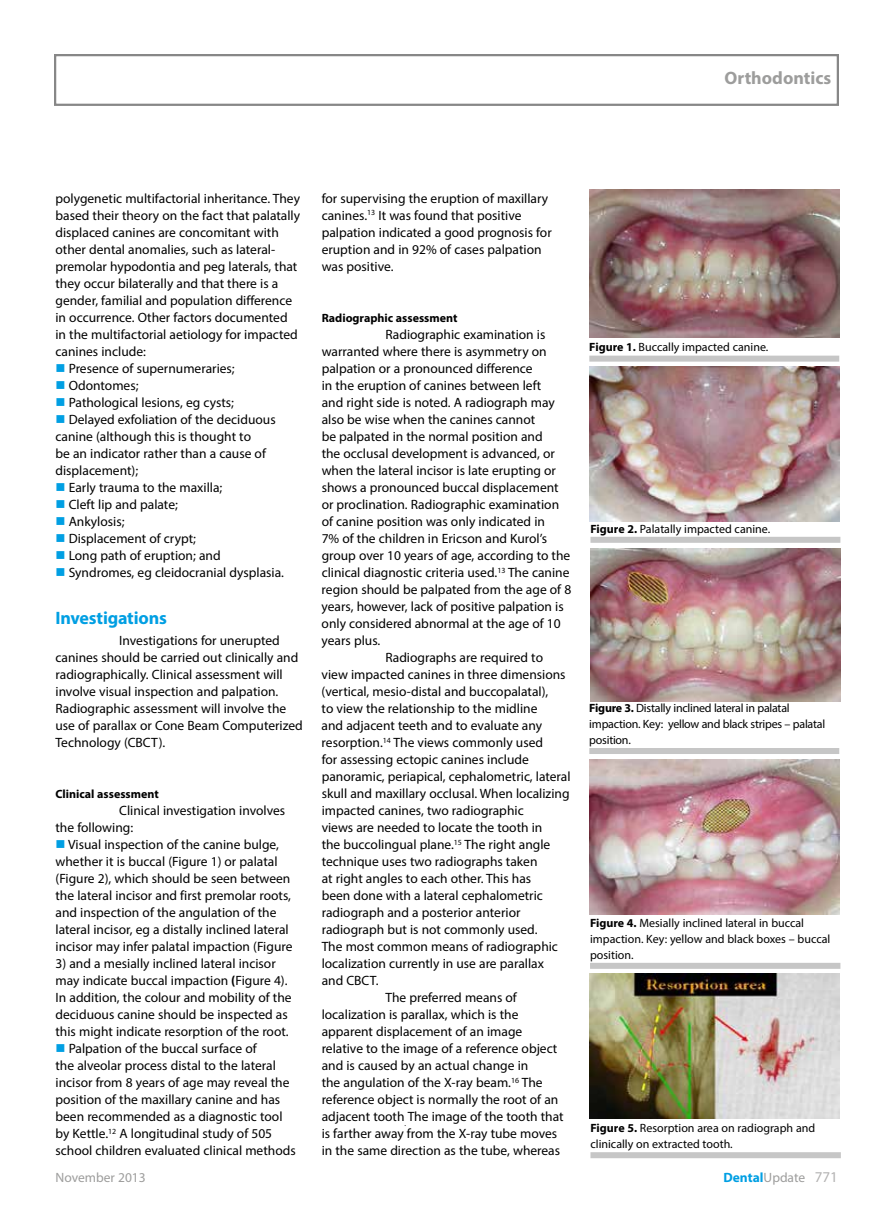
<style>
.page{position:relative;width:893px;height:1212px;background:#fff}
.page>*{position:absolute;margin:0;border:0;box-sizing:border-box;transform-origin:0 0}
.t1{font:700 18px "Myriad Pro";letter-spacing:-.01em;color:#009fe3}
.t2{font:700 18px "Myriad Pro";color:#9d9d9c}
.t3{font:13.5px/17px "Myriad Pro";color:#000}
.t4{font:700 13.5px "Myriad Pro";color:#009fe3}
.t5{font:13.5px "Myriad Pro";color:#9d9d9c}
.t6{font:12px/15.8px "Myriad Pro";color:#000}
.t7{font:12px/15.8px "Myriad Pro";letter-spacing:-.02em;color:#000}
.t8{font:700 12px "Myriad Pro";color:#000}
.s1{color:#009fe3}
.s2{font-weight:700}
.s3{font-weight:400;color:#9d9d9c}
.s4{font-weight:400;font-size:15px;color:#b3b2b2}
</style>
<div class="page">
<div style="left:54px;top:54px;width:785px;height:52px;border:2px solid #878787"></div>
<img style="left:590px;top:189px;width:250px;height:149px">
<img style="left:590px;top:367px;width:250px;height:154px">
<img style="left:590px;top:548px;width:250px;height:153px">
<img style="left:589px;top:760px;width:250px;height:155px">
<img style="left:590px;top:973px;width:249px;height:145px">
<div style="left:589px;top:356px;width:250px;height:6px;background:#c6c6c6"></div>
<div style="left:590px;top:537px;width:250px;height:6px;background:#c6c6c6"></div>
<div style="left:589px;top:748px;width:250px;height:6px;background:#c6c6c6"></div>
<div style="left:590px;top:963px;width:250px;height:6px;background:#c6c6c6"></div>
<div style="left:590px;top:1152px;width:251px;height:6px;background:#c6c6c6"></div>
<h1 class="t2" style="left:724px;top:66px;width:108px">Orthodontics</h1>
<p class="t3" style="left:56px;top:190px;width:246px">polygenetic multifactorial inheritance. They based their theory on the fact that palatally displaced canines are concomitant with other dental anomalies, such as lateral&shy;premolar hypodontia and peg laterals, that they occur bilaterally and that there is a gender, familial and population difference in occurrence. Other factors documented in the multifactorial aetiology for impacted canines include:</p>
<p class="t3" style="left:56px;top:360px;width:181px"><span class="s1">■</span> Presence of supernumeraries;</p>
<p class="t3" style="left:56px;top:377px;width:85px"><span class="s1">■</span> Odontomes;</p>
<p class="t3" style="left:56px;top:394px;width:180px"><span class="s1">■</span> Pathological lesions, eg cysts;</p>
<p class="t3" style="left:56px;top:411px;width:222px"><span class="s1">■</span> Delayed exfoliation of the deciduous canine (although this is thought to<br>be an indicator rather than a cause of displacement);</p>
<p class="t3" style="left:56px;top:479px;width:168px"><span class="s1">■</span> Early trauma to the maxilla;</p>
<p class="t3" style="left:56px;top:496px;width:124px"><span class="s1">■</span> Cleft lip and palate;</p>
<p class="t3" style="left:56px;top:513px;width:71px"><span class="s1">■</span> Ankylosis;</p>
<p class="t3" style="left:56px;top:530px;width:142px"><span class="s1">■</span> Displacement of crypt;</p>
<p class="t3" style="left:56px;top:547px;width:167px"><span class="s1">■</span> Long path of eruption; and</p>
<p class="t3" style="left:56px;top:564px;width:230px"><span class="s1">■</span> Syndromes, eg cleidocranial dysplasia.</p>
<h1 class="t1" style="left:56px;top:606px;width:113px">Investigations</h1>
<p class="t3" style="left:56px;top:632px;width:249px;text-indent:64px">Investigations for unerupted canines should be carried out clinically and radiographically. Clinical assessment will involve visual inspection and palpation.<br>Radiographic assessment will involve the use of parallax or Cone Beam Computerized Technology (CBCT).</p>
<p class="t8" style="left:56px;top:786px;width:105px">Clinical assessment</p>
<p class="t3" style="left:56px;top:802px;width:231px;text-indent:64px">Clinical investigation involves the following:</p>
<p class="t3" style="left:56px;top:836px;width:238px"><span class="s1">■</span> Visual inspection of the canine bulge, whether it is buccal (Figure 1) or palatal (Figure 2), which should be seen between the lateral incisor and first premolar roots, and inspection of the angulation of the lateral incisor, eg a distally inclined lateral incisor may infer palatal impaction (Figure</p>
<p class="t3" style="left:56px;top:955px;width:238px">3) and a mesially inclined lateral incisor may indicate buccal impaction <span class="s2">(</span>Figure 4).<br>In addition, the colour and mobility of the deciduous canine should be inspected as this might indicate resorption of the root.</p>
<p class="t3" style="left:56px;top:1040px;width:242px"><span class="s1">■</span> Palpation of the buccal surface of<br>the alveolar process distal to the lateral incisor from 8 years of age may reveal the position of the maxillary canine and has been recommended as a diagnostic tool by Kettle.<sup>12</sup> A longitudinal study of 505 school children evaluated clinical methods</p>
<p class="t3" style="left:322px;top:190px;width:232px">for supervising the eruption of maxillary canines.<sup>13</sup> It was found that positive palpation indicated a good prognosis for eruption and in 92% of cases palpation was positive.</p>
<p class="t8" style="left:322px;top:310px;width:137px">Radiographic assessment</p>
<p class="t3" style="left:385px;top:326px;width:161px">Radiographic examination is</p>
<p class="t3" style="left:322px;top:343px;width:227px">warranted where there is asymmetry on</p>
<p class="t3" style="left:322px;top:360px;width:213px">palpation or a pronounced difference</p>
<p class="t3" style="left:322px;top:377px;width:221px">in the eruption of canines between left</p>
<p class="t3" style="left:322px;top:394px;width:235px">and right side is noted. A radiograph may</p>
<p class="t3" style="left:322px;top:411px;width:215px">also be wise when the canines cannot</p>
<p class="t3" style="left:322px;top:428px;width:223px">be palpated in the normal position and</p>
<p class="t3" style="left:322px;top:445px;width:235px">the occlusal development is advanced, or</p>
<p class="t3" style="left:322px;top:462px;width:236px">when the lateral incisor is late erupting or</p>
<p class="t3" style="left:322px;top:479px;width:238px">shows a pronounced buccal displacement</p>
<p class="t3" style="left:322px;top:496px;width:239px">or proclination. Radiographic examination</p>
<p class="t3" style="left:322px;top:513px;width:225px">of canine position was only indicated in</p>
<p class="t3" style="left:322px;top:530px;width:227px">7% of the children in Ericson and Kurol’s</p>
<p class="t3" style="left:322px;top:547px;width:250px">group over 10 years of age, according to the</p>
<p class="t3" style="left:322px;top:564px;width:249px">clinical diagnostic criteria used.<sup>13</sup> The canine</p>
<p class="t3" style="left:322px;top:581px;width:251px">region should be palpated from the age of 8</p>
<p class="t3" style="left:322px;top:598px;width:244px">years, however, lack of positive palpation is</p>
<p class="t3" style="left:322px;top:615px;width:241px">only considered abnormal at the age of 10</p>
<p class="t3" style="left:322px;top:632px;width:60px">years plus.</p>
<p class="t3" style="left:385px;top:649px;width:159px">Radiographs are required to</p>
<p class="t3" style="left:322px;top:666px;width:245px">view impacted canines in three dimensions</p>
<p class="t3" style="left:322px;top:683px;width:228px">(vertical, mesio-distal and buccopalatal),</p>
<p class="t3" style="left:322px;top:700px;width:217px">to view the relationship to the midline</p>
<p class="t3" style="left:322px;top:717px;width:222px">and adjacent teeth and to evaluate any</p>
<p class="t3" style="left:322px;top:734px;width:223px">resorption.<sup>14</sup> The views commonly used</p>
<p class="t3" style="left:322px;top:751px;width:209px">for assessing ectopic canines include</p>
<p class="t3" style="left:322px;top:768px;width:250px">panoramic, periapical, cephalometric, lateral</p>
<p class="t3" style="left:322px;top:785px;width:249px">skull and maxillary occlusal. When localizing</p>
<p class="t3" style="left:322px;top:802px;width:204px">impacted canines, two radiographic</p>
<p class="t3" style="left:322px;top:819px;width:222px">views are needed to locate the tooth in</p>
<p class="t3" style="left:322px;top:836px;width:230px">the buccolingual plane.<sup>15</sup> The right angle</p>
<p class="t3" style="left:322px;top:853px;width:217px">technique uses two radiographs taken</p>
<p class="t3" style="left:322px;top:870px;width:211px">at right angles to each other. This has</p>
<p class="t3" style="left:322px;top:887px;width:223px">been done with a lateral cephalometric</p>
<p class="t3" style="left:322px;top:904px;width:200px">radiograph and a posterior anterior</p>
<p class="t3" style="left:322px;top:921px;width:217px">radiograph but is not commonly used.</p>
<p class="t3" style="left:322px;top:938px;width:238px">The most common means of radiographic</p>
<p class="t3" style="left:322px;top:955px;width:224px">localization currently in use are parallax</p>
<p class="t3" style="left:322px;top:972px;width:58px">and CBCT.</p>
<p class="t3" style="left:385px;top:989px;width:133px">The preferred means of</p>
<p class="t3" style="left:322px;top:1006px;width:198px">localization is parallax, which is the</p>
<p class="t3" style="left:322px;top:1023px;width:202px">apparent displacement of an image</p>
<p class="t3" style="left:322px;top:1040px;width:237px">relative to the image of a reference object</p>
<p class="t3" style="left:322px;top:1057px;width:208px">and is caused by an actual change in</p>
<p class="t3" style="left:322px;top:1074px;width:222px">the angulation of the X-ray beam.<sup>16</sup> The</p>
<p class="t3" style="left:322px;top:1091px;width:238px">reference object is normally the root of an</p>
<p class="t3" style="left:322px;top:1108px;width:243px">adjacent tooth<sub>.</sub> The image of the tooth that</p>
<p class="t3" style="left:322px;top:1125px;width:237px">is farther away from the X-ray tube moves</p>
<p class="t3" style="left:322px;top:1142px;width:240px">in the same direction as the tube, whereas</p>
<p class="t6" style="left:589px;top:339px;width:181px"><span class="s2">Figure 1.</span> Buccally impacted canine.</p>
<p class="t6" style="left:590px;top:520px;width:181px"><span class="s2">Figure 2.</span> Palatally impacted canine.</p>
<p class="t7" style="left:589px;top:700px;width:237px"><span class="s2">Figure 3.</span> Distally inclined lateral in palatal impaction. Key: yellow and black stripes – palatal position.</p>
<p class="t6" style="left:590px;top:915px;width:242px"><span class="s2">Figure 4.</span> Mesially inclined lateral in buccal impaction. Key: yellow and black boxes – buccal position.</p>
<p class="t6" style="left:590px;top:1120px;width:226px"><span class="s2">Figure 5.</span> Resorption area on radiograph and clinically on extracted tooth.</p>
<p class="t5" style="left:56px;top:1168px;width:92px">November 2013</p>
<p class="t4" style="left:723px;top:1168px;width:116px">Dental<span class="s3">Update</span> <span class="s4">771</span></p>
</div>
